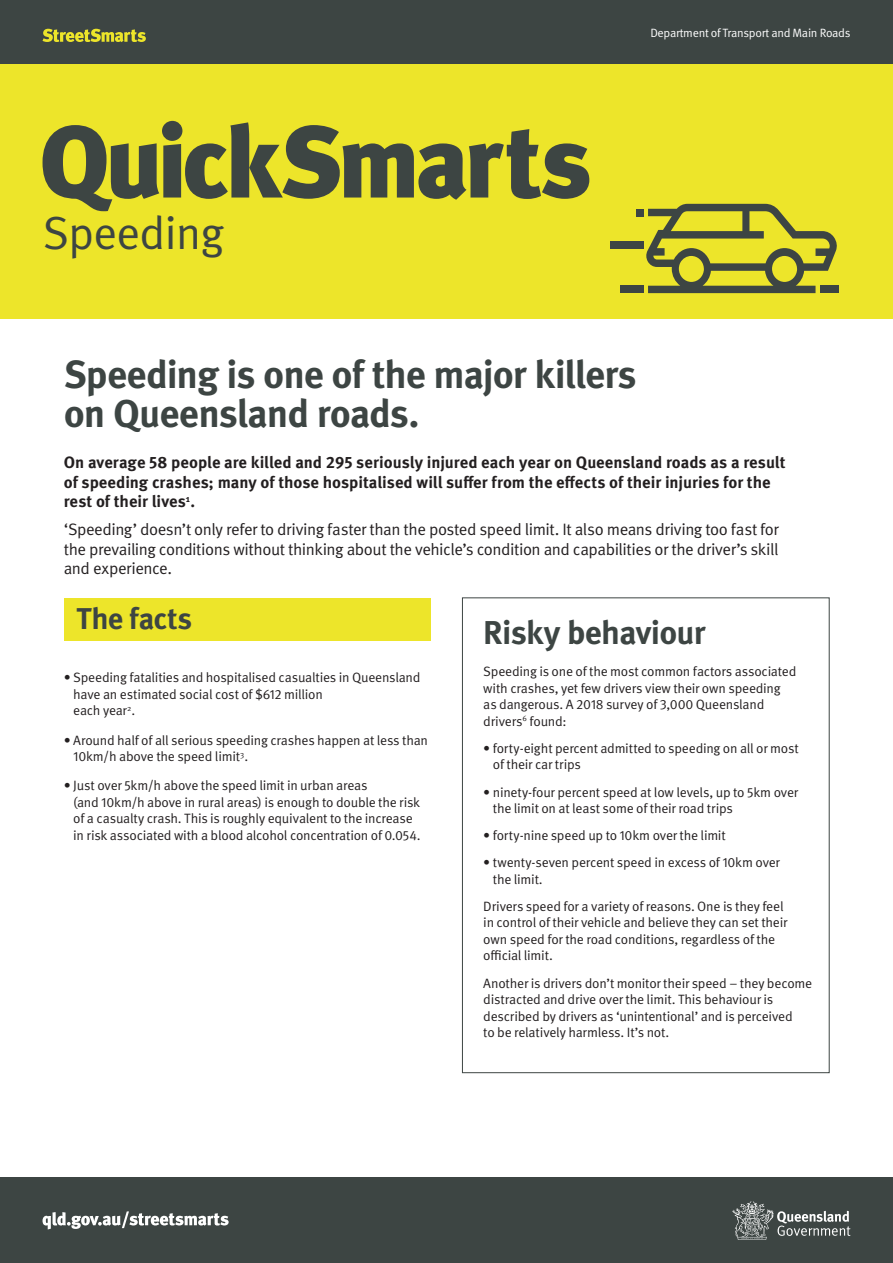
<style>
.page{position:relative;width:893px;height:1263px;background:#fff}
.page>*{position:absolute;margin:0;border:0;box-sizing:border-box;transform-origin:0 0}
.t1{font:46.2px "Meta Pro Norm";letter-spacing:-.025em;color:#3d4543}
.t2{font:700 39px "Meta Pro";letter-spacing:-.025em;color:#3d4543}
.t3{font:700 33px "Meta Pro";letter-spacing:-.025em;color:#3d4543}
.t4{font:700 30px "Meta Pro";letter-spacing:-.005em;color:#3d4543}
.t5{font:16.5px/19.5px "Meta Pro Norm";letter-spacing:-.03em;color:#231f20;text-align:justify}
.t6{font:700 16.5px/19.5px "Meta Pro";letter-spacing:-.005em;color:#231f20}
.t7{font:13.5px/16.5px "Meta Pro Norm";letter-spacing:-.02em;color:#231f20}
.t8{font:12px "Meta Pro Norm";letter-spacing:-.025em;color:#fff}
</style>
<div class="page">
<div style="left:0;top:64px;width:893px;height:255px;background:#ede52a"></div>
<div style="left:0;top:0;width:893px;height:64px;background:#3d4543"></div>
<div style="left:64px;top:598px;width:367px;height:42px;background:#ede52a"></div>
<svg style="left:43px;top:121px;width:546px;height:90px"></svg>
<svg style="left:43px;top:29px;width:103px;height:13px"></svg>
<div style="left:0;top:1178px;width:893px;height:85px;background:#3d4543"></div>
<svg style="left:732px;top:1201px;width:118px;height:39px"></svg>
<svg style="left:43px;top:1211px;width:186px;height:18px"></svg>
<svg style="left:646px;top:204px;width:192px;height:89px"></svg>
<div style="left:620px;top:286px;width:23px;height:7px;background:#3d4543"></div>
<div style="left:820px;top:286px;width:19px;height:7px;background:#3d4543"></div>
<div style="left:610px;top:241px;width:33px;height:7px;background:#3d4543"></div>
<div style="left:636px;top:209px;width:7px;height:7px;background:#3d4543"></div>
<p class="t1" style="left:43px;top:198px;width:183px">Speeding</p>
<p class="t8" style="left:650px;top:24px;width:202px">Department of Transport and Main Roads</p>
<p class="t2" style="left:64px;top:344px;width:574px">Speeding is one of the major killers</p>
<p class="t2" style="left:64px;top:383px;width:357px">on Queensland roads.</p>
<p class="t6" style="left:64px;top:452px;width:723px">On average 58 people are killed and 295 seriously injured each year on Queensland roads as a result of speeding crashes; many of those hospitalised will suffer from the effects of their injuries for the rest of their lives<sup>1</sup>.</p>
<p class="t5" style="left:64px;top:519px;width:717px">‘Speeding’ doesn’t only refer to driving faster than the posted speed limit. It also means driving too fast for the prevailing conditions without thinking about the vehicle’s condition and capabilities or the driver’s skill and experience.</p>
<p class="t4" style="left:77px;top:595px;width:117px">The facts</p>
<p class="t3" style="left:483px;top:607px;width:224px">Risky behaviour</p>
<p class="t7" style="left:73px;top:669px;width:349px;text-indent:-10px">• Speeding fatalities and hospitalised casualties in Queensland have an estimated social cost of $612 million<br>each year<sup>2</sup>.</p>
<p class="t7" style="left:73px;top:731px;width:356px;text-indent:-10px">• Around half of all serious speeding crashes happen at less than<br>10km/h above the speed limit<sup>3</sup>.</p>
<p class="t7" style="left:73px;top:777px;width:349px;text-indent:-10px">• Just over 5km/h above the speed limit in urban areas<br>(and 10km/h above in rural areas) is enough to double the risk of a casualty crash. This is roughly equivalent to the increase in risk associated with a blood alcohol concentration of 0.054.</p>
<p class="t7" style="left:483px;top:662px;width:315px">Speeding is one of the most common factors associated with crashes, yet few drivers view their own speeding as dangerous. A 2018 survey of 3,000 Queensland drivers<sup>6</sup> found:</p>
<p class="t7" style="left:493px;top:739px;width:307px;text-indent:-10px">• forty-eight percent admitted to speeding on all or most of their car trips</p>
<p class="t7" style="left:493px;top:783px;width:307px;text-indent:-10px">• ninety-four percent speed at low levels, up to 5km over the limit on at least some of their road trips</p>
<p class="t7" style="left:483px;top:826px;width:244px">• forty-nine speed up to 10km over the limit</p>
<p class="t7" style="left:493px;top:853px;width:289px;text-indent:-10px">• twenty-seven percent speed in excess of 10km over the limit.</p>
<p class="t7" style="left:483px;top:897px;width:306px">Drivers speed for a variety of reasons. One is they feel in control of their vehicle and believe they can set their own speed for the road conditions, regardless of the official limit.</p>
<p class="t7" style="left:483px;top:974px;width:330px">Another is drivers don’t monitor their speed – they become distracted and drive over the limit. This behaviour is described by drivers as ‘unintentional’ and is perceived<br>to be relatively harmless. It’s not.</p>
</div>
